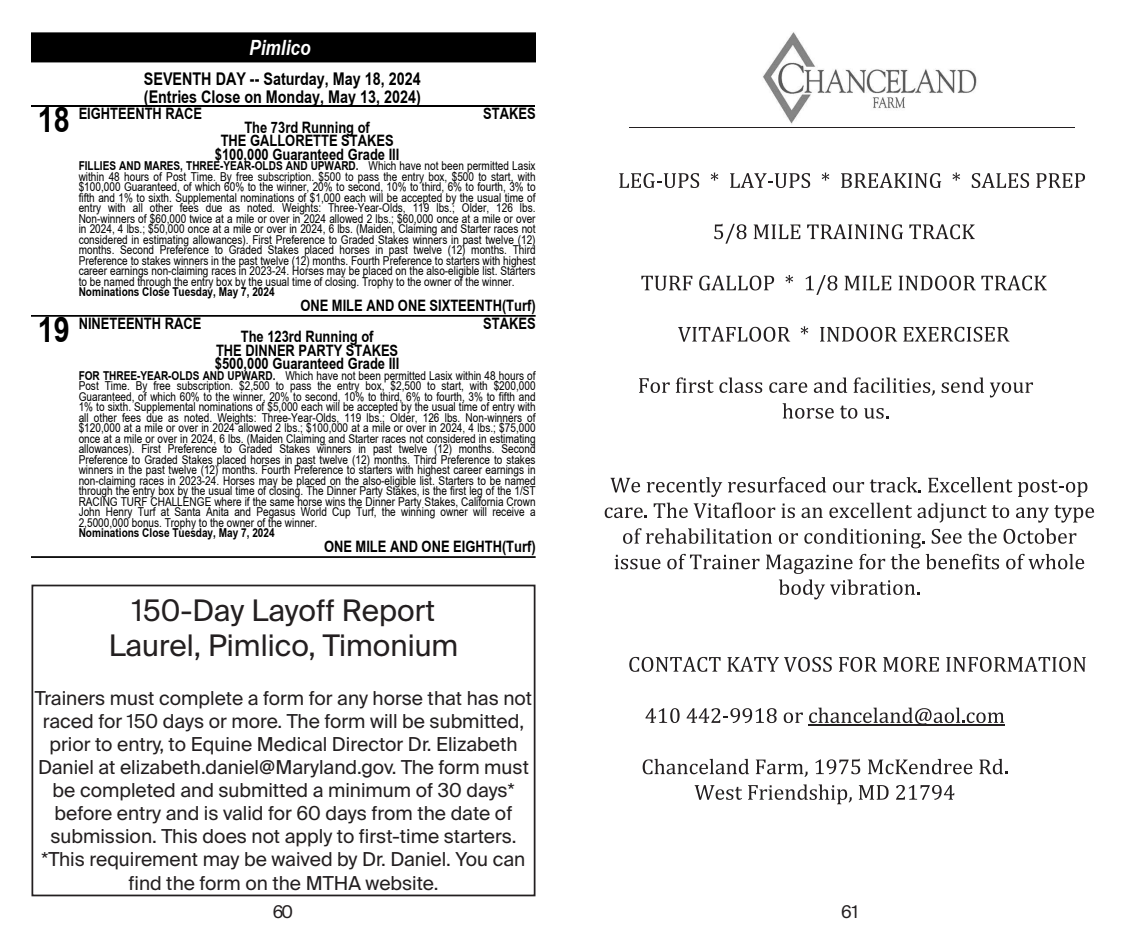
<style>
.page{position:relative;width:1134px;height:945px;background:#fff}
.page>*{position:absolute;margin:0;border:0;box-sizing:border-box;transform-origin:0 0}
.t1{font:700 35px "Arial Narrow";color:#000}
.t2{font:29.75px "Suisse Intl";color:#231f20}
.t3{font:italic 700 21px "Arial Narrow";color:#fff}
.t4{font:19.25px/23.1px "Suisse Intl";color:#231f20;text-align:center}
.t5{font:18.2px "Minion Pro";color:#231f20}
.t6{font:18.2px "Times";color:#231f20}
.t7{font:700 17.5px/17.5px "Arial Narrow";color:#000}
.t8{font:17.5px "Suisse Intl";color:#231f20}
.t9{font:700 15.75px/13.5px "Arial Narrow";color:#000;text-align:center}
.t10{font:12.25px/10.5px "Arial Narrow";color:#000}
.s1{font-weight:700}
</style>
<div class="page">
<div style="left:32px;top:32px;width:504px;height:30px;background:#000"></div>
<hr style="left:32px;top:105px;width:504px;height:2px;background:#000">
<hr style="left:32px;top:315px;width:504px;height:2px;background:#000">
<hr style="left:32px;top:556px;width:504px;height:2px;background:#000">
<svg style="left:604px;top:477px;width:491px;height:328px"></svg>
<svg style="left:619px;top:172px;width:467px;height:247px"></svg>
<svg style="left:763px;top:32px;width:214px;height:92px"></svg>
<div style="left:32px;top:585px;width:504px;height:311px;border:2px solid #231f20"></div>
<p class="t3" style="left:249px;top:32px;width:63px">Pimlico</p>
<p class="t7" style="left:144px;top:69px;width:278px">SEVENTH DAY -- Saturday, May 18, 2024 (Entries Close on Monday, May 13, 2024)</p>
<p class="t1" style="left:38px;top:93px;width:33px">18</p>
<p class="t9" style="left:79px;top:106px;width:125px">EIGHTEENTH RACE</p>
<p class="t9" style="left:483px;top:106px;width:54px">STAKES</p>
<p class="t9" style="left:215px;top:120px;width:186px">The 73rd Running of<br>THE GALLORETTE STAKES $100,000 Guaranteed Grade III</p>
<p class="t10" style="left:79px;top:160px;width:458px"><span class="s1">FILLIES AND MARES, THREE-YEAR-OLDS AND UPWARD.</span> Which have not been permitted Lasix within 48 hours of Post Time. By free subscription. $500 to pass the entry box, $500 to start, with $100,000 Guaranteed, of which 60% to the winner, 20% to second, 10% to third, 6% to fourth, 3% to fifth and 1% to sixth. Supplemental nominations of $1,000 each will be accepted by the usual time of entry with all other fees due as noted. Weights: Three-Year-Olds, 119 lbs.; Older, 126 lbs.<br>Non-winners of $60,000 twice at a mile or over in 2024 allowed 2 lbs.; $60,000 once at a mile or over in 2024, 4 lbs.; $50,000 once at a mile or over in 2024, 6 lbs. (Maiden, Claiming and Starter races not considered in estimating allowances). First Preference to Graded Stakes winners in past twelve (12) months. Second Preference to Graded Stakes placed horses in past twelve (12) months. Third Preference to stakes winners in the past twelve (12) months. Fourth Preference to starters with highest career earnings non-claiming races in 2023-24. Horses may be placed on the also-eligible list. Starters to be named through the entry box by the usual time of closing. Trophy to the owner of the winner.<br><span class="s1">Nominations Close Tuesday, May 7, 2024</span></p>
<p class="t9" style="left:300px;top:298px;width:237px">ONE MILE AND ONE SIXTEENTH(Turf)</p>
<p class="t1" style="left:38px;top:303px;width:33px">19</p>
<p class="t9" style="left:79px;top:316px;width:124px">NINETEENTH RACE</p>
<p class="t9" style="left:483px;top:316px;width:54px">STAKES</p>
<p class="t9" style="left:215px;top:329px;width:186px">The 123rd Running of<br>THE DINNER PARTY STAKES $500,000 Guaranteed Grade III</p>
<p class="t10" style="left:79px;top:370px;width:458px"><span class="s1">FOR THREE-YEAR-OLDS AND UPWARD.</span> Which have not been permitted Lasix within 48 hours of Post Time. By free subscription. $2,500 to pass the entry box, $2,500 to start, with $200,000<br>Guaranteed, of which 60% to the winner, 20% to second, 10% to third, 6% to fourth, 3% to fifth and 1% to sixth. Supplemental nominations of $5,000 each will be accepted by the usual time of entry with all other fees due as noted. Weights: Three-Year-Olds, 119 lbs.; Older, 126 lbs. Non-winners of $120,000 at a mile or over in 2024 allowed 2 lbs.; $100,000 at a mile or over in 2024, 4 lbs.; $75,000 once at a mile or over in 2024, 6 lbs. (Maiden Claiming and Starter races not considered in estimating allowances). First Preference to Graded Stakes winners in past twelve (12) months. Second Preference to Graded Stakes placed horses in past twelve (12) months. Third Preference to stakes winners in the past twelve (12) months. Fourth Preference to starters with highest career earnings in non-claiming races in 2023-24. Horses may be placed on the also-eligible list. Starters to be named through the entry box by the usual time of closing. The Dinner Party Stakes, is the first leg of the 1/ST RACING TURF CHALLENGE where if the same horse wins the Dinner Party Stakes, California Crown John Henry Turf at Santa Anita and Pegasus World Cup Turf, the winning owner will receive a 2,5000,000 bonus. Trophy to the owner of the winner.<br><span class="s1">Nominations Close Tuesday, May 7, 2024</span></p>
<p class="t9" style="left:324px;top:539px;width:213px">ONE MILE AND ONE EIGHTH(Turf)</p>
<p class="t2" style="left:132px;top:593px;width:305px">150-Day Layoff Report</p>
<p class="t2" style="left:109px;top:629px;width:351px">Laurel, Pimlico, Timonium</p>
<p class="t4" style="left:35px;top:687px;width:499px">Trainers must complete a form for any horse that has not raced for 150 days or more. The form will be submitted, prior to entry, to Equine Medical Director Dr. Elizabeth Daniel at elizabeth.daniel@Maryland.gov. The form must be completed and submitted a minimum of 30 days*</p>
<p class="t4" style="left:55px;top:802px;width:459px">before entry and is valid for 60 days from the date of</p>
<p class="t4" style="left:42px;top:825px;width:485px">submission. This does not apply to first-time starters. *This requirement may be waived by Dr. Daniel. You can find the form on the MTHA website.</p>
<p class="t6" style="left:833px;top:884px;width:20px">65</p>
<p class="t5" style="left:853px;top:894px;width:19px">40</p>
<h3 class="t8" style="left:273px;top:902px;width:22px">60</h3>
<h3 class="t8" style="left:841px;top:902px;width:19px">61</h3>
<p class="t5" style="left:826px;top:906px;width:19px">40</p>
</div>
